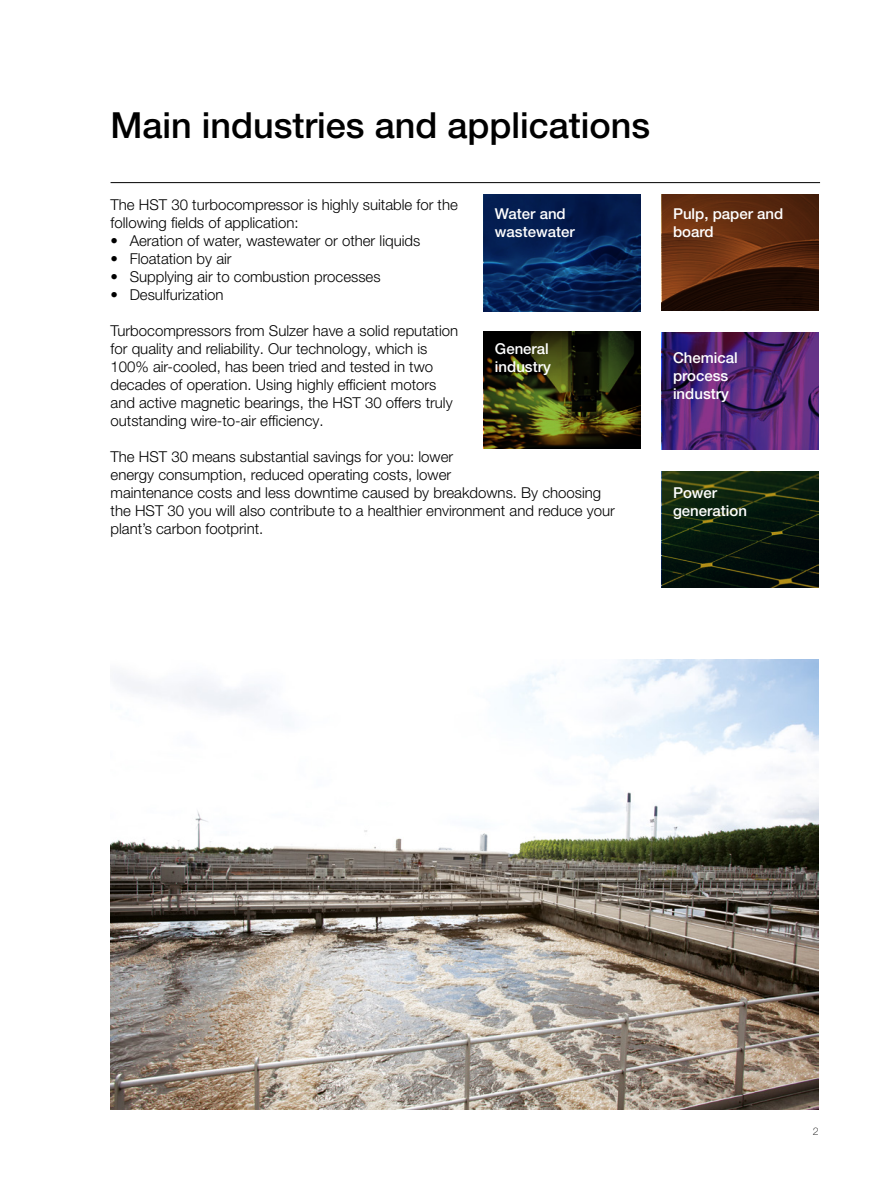
<style>
.page{position:relative;width:893px;height:1191px;background:#fff}
.page>*{position:absolute;margin:0;border:0;box-sizing:border-box;transform-origin:0 0}
.t1{font:500 36px "Helvetica Neue LT Pro";color:#000}
.Body_text{font:300 15px/18px "Helvetica Neue LT Pro";color:#000}
.t2{font:500 15px/18px "Helvetica Neue LT Pro";color:#fff}
.Page_number_right{font:100 10.5px "Helvetica Neue LT Pro";color:#000}
</style>
<div class="page">
<hr style="left:111px;top:182px;width:709px;height:1px;background:#000">
<svg style="left:662px;top:332px;width:157px;height:117px;background:#532573"></svg>
<svg style="left:484px;top:331px;width:156px;height:117px;background:#2e300c"></svg>
<svg style="left:662px;top:471px;width:157px;height:117px;background:#0e1e0d"></svg>
<svg style="left:662px;top:194px;width:157px;height:117px;background:#50230c"></svg>
<svg style="left:484px;top:194px;width:156px;height:117px;background:#062254"></svg>
<img style="left:111px;top:660px;width:708px;height:449px">
<p class="t1" style="left:111px;top:103px;width:541px">Main industries and applications</p>
<p class="Body_text" style="left:111px;top:195px;width:349px">The HST 30 turbocompressor is highly suitable for the following fields of application:</p>
<p class="Body_text" style="left:111px;top:231px;width:311px">• Aeration of water, wastewater or other liquids</p>
<p class="Body_text" style="left:111px;top:249px;width:123px">• Floatation by air</p>
<p class="Body_text" style="left:111px;top:267px;width:272px">• Supplying air to combustion processes</p>
<p class="Body_text" style="left:111px;top:285px;width:115px">• Desulfurization</p>
<p class="Body_text" style="left:111px;top:321px;width:349px">Turbocompressors from Sulzer have a solid reputation for quality and reliability. Our technology, which is 100% air-cooled, has been tried and tested in two decades of operation. Using highly efficient motors and active magnetic bearings, the HST 30 offers truly outstanding wire-to-air efficiency.</p>
<p class="Body_text" style="left:111px;top:447px;width:506px">The HST 30 means substantial savings for you: lower<br>energy consumption, reduced operating costs, lower<br>maintenance costs and less downtime caused by breakdowns. By choosing the HST 30 you will also contribute to a healthier environment and reduce your plant’s carbon footprint.</p>
<p class="t2" style="left:495px;top:204px;width:81px">Water and wastewater</p>
<p class="t2" style="left:495px;top:339px;width:57px">General industry</p>
<p class="t2" style="left:673px;top:204px;width:112px">Pulp, paper and board</p>
<p class="t2" style="left:673px;top:348px;width:66px">Chemical process industry</p>
<p class="t2" style="left:673px;top:483px;width:75px">Power generation</p>
<p class="Page_number_right" style="left:813px;top:1124px;width:7px">2</p>
</div>
